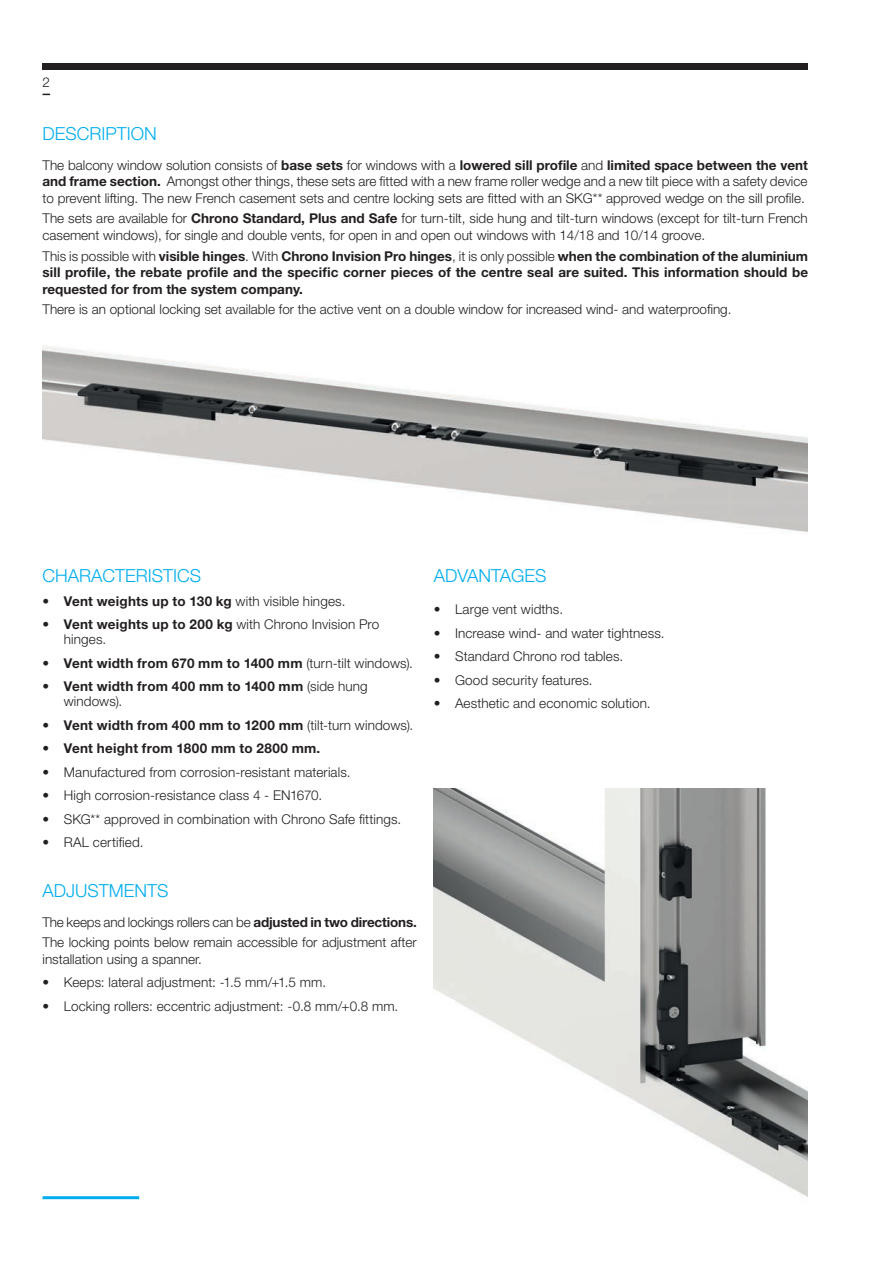
<style>
.page{position:relative;width:893px;height:1263px;background:#fff}
.page>*{position:absolute;margin:0;border:0;box-sizing:border-box;transform-origin:0 0}
.t1{font:300 18px "Helvetica Neue LT Std";color:#00aeef}
.t2{font:300 13.5px/16.5px "Helvetica Neue LT Std";color:#231f20}
.t3{font:700 13.5px/16.5px "Helvetica Neue LT Std";letter-spacing:.015em;color:#231f20;text-align:justify}
.s1{font-weight:700}
.s2{font-weight:300}
</style>
<div class="page">
<div style="left:43px;top:64px;width:765px;height:6px;background:#231f20"></div>
<hr style="left:43px;top:1196px;width:96px;height:3px;background:#00aeef">
<img style="left:43px;top:346px;width:765px;height:187px">
<img style="left:434px;top:788px;width:374px;height:409px">
<p class="t2" style="left:43px;top:74px;width:9px">2</p>
<h1 class="t1" style="left:43px;top:123px;width:116px">DESCRIPTION</h1>
<p class="t2" style="left:43px;top:156px;width:767px;text-align:justify">The balcony window solution consists of <span class="s1">base sets</span> for windows with a <span class="s1">lowered sill profile</span> and <span class="s1">limited space between the vent and frame section.</span> Amongst other things, these sets are fitted with a new frame roller wedge and a new tilt piece with a safety device to prevent lifting. The new French casement sets and centre locking sets are fitted with an SKG** approved wedge on the sill profile.</p>
<p class="t2" style="left:43px;top:210px;width:767px">The sets are available for <span class="s1">Chrono Standard, Plus and Safe</span> for turn-tilt, side hung and tilt-turn windows (except for tilt-turn French casement windows), for single and double vents, for open in and open out windows with 14/18 and 10/14 groove.</p>
<p class="t3" style="left:43px;top:247px;width:767px"><span class="s2">This is possible with</span> visible hinges<span class="s2">. With</span> Chrono Invision Pro hinges<span class="s2">, it is only possible</span> when the combination of the aluminium sill profile, the rebate profile and the specific corner pieces of the centre seal are suited. This information should be requested for from the system company.</p>
<p class="t2" style="left:43px;top:301px;width:690px">There is an optional locking set available for the active vent on a double window for increased wind- and waterproofing.</p>
<h1 class="t1" style="left:43px;top:565px;width:160px">CHARACTERISTICS</h1>
<p class="t3" style="left:43px;top:592px;width:304px"><span class="s2">•</span> Vent weights up to 130 kg <span class="s2">with visible hinges.</span></p>
<p class="t2" style="left:64px;top:617px;width:317px;line-height:15px;text-indent:-21px">• <span class="s1">Vent weights up to 200 kg</span> with Chrono Invision Pro hinges.</p>
<p class="t3" style="left:43px;top:654px;width:372px"><span class="s2">•</span> Vent width from 670 mm to 1400 mm <span class="s2">(turn-tilt windows).</span></p>
<p class="t3" style="left:64px;top:679px;width:305px;line-height:15px;text-indent:-21px"><span class="s2">•</span> Vent width from 400 mm to 1400 mm <span class="s2">(side hung windows).</span></p>
<p class="t3" style="left:43px;top:716px;width:372px"><span class="s2">•</span> Vent width from 400 mm to 1200 mm <span class="s2">(tilt-turn windows).</span></p>
<p class="t3" style="left:43px;top:740px;width:279px"><span class="s2">•</span> Vent height from 1800 mm to 2800 mm.</p>
<p class="t2" style="left:43px;top:763px;width:310px">• Manufactured from corrosion-resistant materials.</p>
<p class="t2" style="left:43px;top:787px;width:281px">• High corrosion-resistance class 4 - EN1670.</p>
<p class="t2" style="left:43px;top:810px;width:360px">• SKG** approved in combination with Chrono Safe fittings.</p>
<p class="t2" style="left:43px;top:834px;width:102px">• RAL certified.</p>
<h1 class="t1" style="left:43px;top:880px;width:128px">ADJUSTMENTS</h1>
<p class="t2" style="left:43px;top:911px;width:376px;line-height:20.7px">The keeps and lockings rollers can be <span class="s1">adjusted in two directions.<br></span>The locking points below remain accessible for adjustment after</p>
<p class="t2" style="left:43px;top:950px;width:161px">installation using a spanner.</p>
<p class="t2" style="left:43px;top:974px;width:285px">• Keeps: lateral adjustment: -1.5 mm/+1.5 mm.</p>
<p class="t2" style="left:43px;top:997px;width:357px">• Locking rollers: eccentric adjustment: -0.8 mm/+0.8 mm.</p>
<h1 class="t1" style="left:434px;top:565px;width:114px">ADVANTAGES</h1>
<p class="t2" style="left:434px;top:601px;width:131px">• Large vent widths.</p>
<p class="t2" style="left:434px;top:624px;width:232px">• Increase wind- and water tightness.</p>
<p class="t2" style="left:434px;top:648px;width:191px">• Standard Chrono rod tables.</p>
<p class="t2" style="left:434px;top:671px;width:160px">• Good security features.</p>
<p class="t2" style="left:434px;top:695px;width:218px">• Aesthetic and economic solution.</p>
</div>
